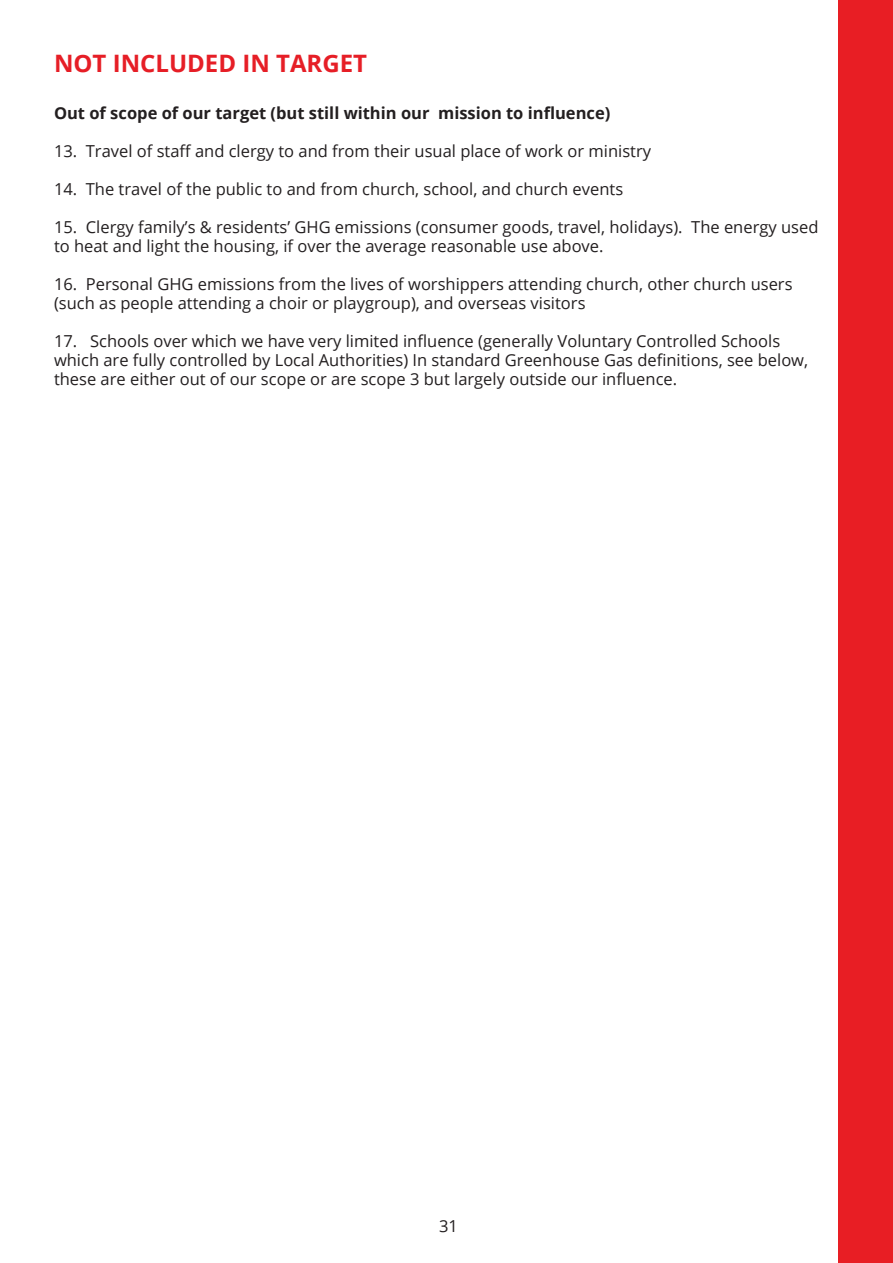
<style>
.page{position:relative;width:893px;height:1263px;background:#fff}
.page>*{position:absolute;margin:0;border:0;box-sizing:border-box;transform-origin:0 0}
.Heading_2{font:700 24px "Open Sans";color:#e61e26}
.t1{font:16.5px/18.9px "Open Sans";color:#231f20}
.t2{font:700 16.5px "Open Sans";color:#231f20}
</style>
<div class="page">
<div style="left:839px;top:0;width:54px;height:1263px;background:#e81e24"></div>
<p class="Heading_2" style="left:54px;top:47px;width:315px">NOT INCLUDED IN TARGET</p>
<p class="t2" style="left:54px;top:102px;width:558px">Out of scope of our target (but still within our mission to influence)</p>
<p class="t1" style="left:54px;top:141px;width:599px">13. Travel of staff and clergy to and from their usual place of work or ministry</p>
<p class="t1" style="left:54px;top:179px;width:571px">14. The travel of the public to and from church, school, and church events</p>
<p class="t1" style="left:54px;top:217px;width:766px">15. Clergy family’s &amp; residents’ GHG emissions (consumer goods, travel, holidays). The energy used to heat and light the housing, if over the average reasonable use above.</p>
<p class="t1" style="left:54px;top:274px;width:740px">16. Personal GHG emissions from the lives of worshippers attending church, other church users (such as people attending a choir or playgroup), and overseas visitors</p>
<p class="t1" style="left:54px;top:331px;width:756px">17. Schools over which we have very limited influence (generally Voluntary Controlled Schools which are fully controlled by Local Authorities) In standard Greenhouse Gas definitions, see below, these are either out of our scope or are scope 3 but largely outside our influence.</p>
<p class="t1" style="left:439px;top:1216px;width:20px">31</p>
</div>
